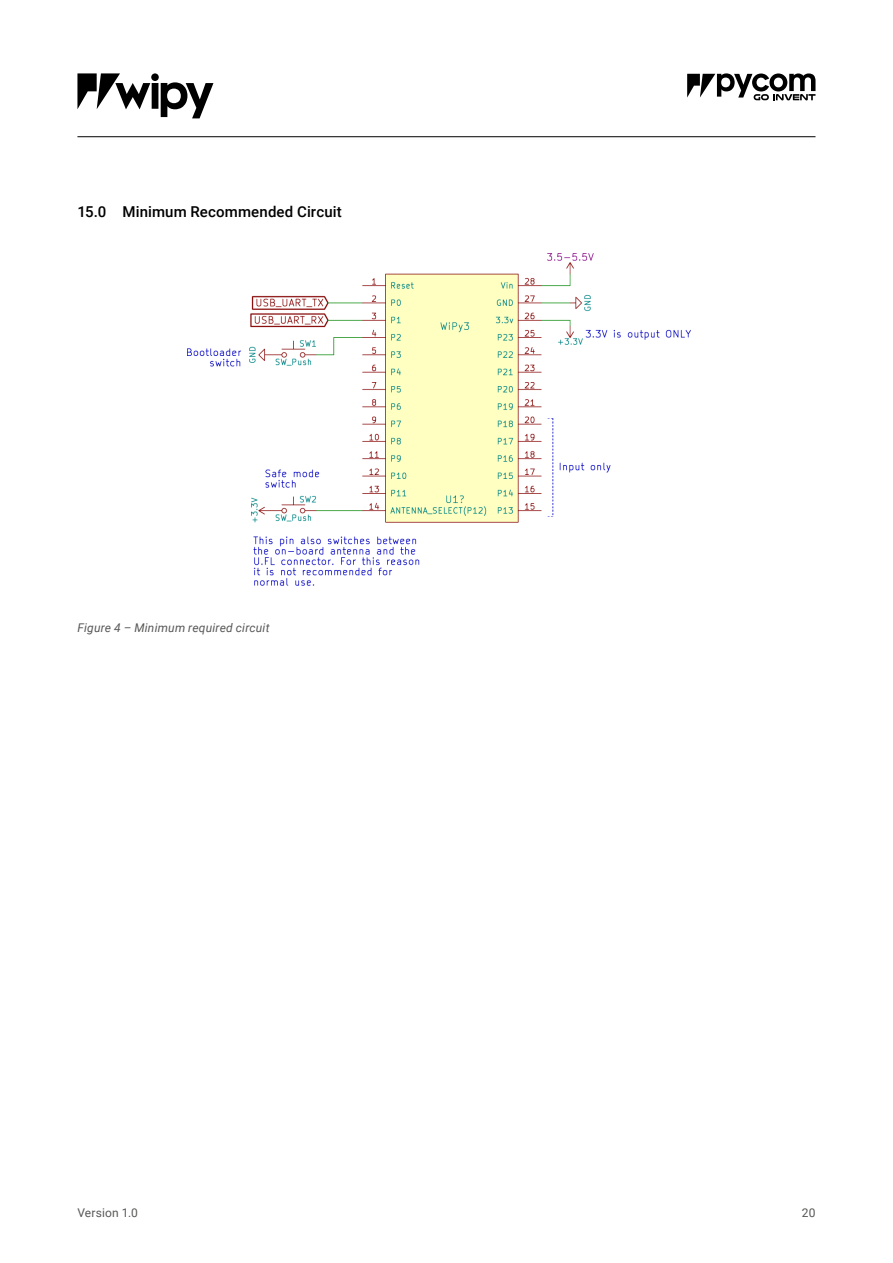
<style>
.page{position:relative;width:893px;height:1263px;background:#fff}
.page>*{position:absolute;margin:0;border:0;box-sizing:border-box;transform-origin:0 0}
.t1{font:500 15px "Roboto";letter-spacing:.01em;color:#000}
.t2{font:italic 12px "Roboto";letter-spacing:.02em;color:#575756}
.t3{font:12px "Roboto";letter-spacing:.015em;color:#575756}
</style>
<div class="page">
<img style="left:187px;top:253px;width:504px;height:333px">
<svg style="left:687px;top:73px;width:128px;height:27px"></svg>
<svg style="left:77px;top:73px;width:136px;height:45px"></svg>
<hr style="left:77px;top:136px;width:738px;height:1px;background:#000">
<p class="t1" style="left:77px;top:202px;width:266px">15.0 Minimum Recommended Circuit</p>
<p class="t2" style="left:77px;top:619px;width:194px">Figure 4 – Minimum required circuit</p>
<p class="t3" style="left:77px;top:1204px;width:62px">Version 1.0</p>
<p class="t3" style="left:802px;top:1204px;width:15px">20</p>
</div>
